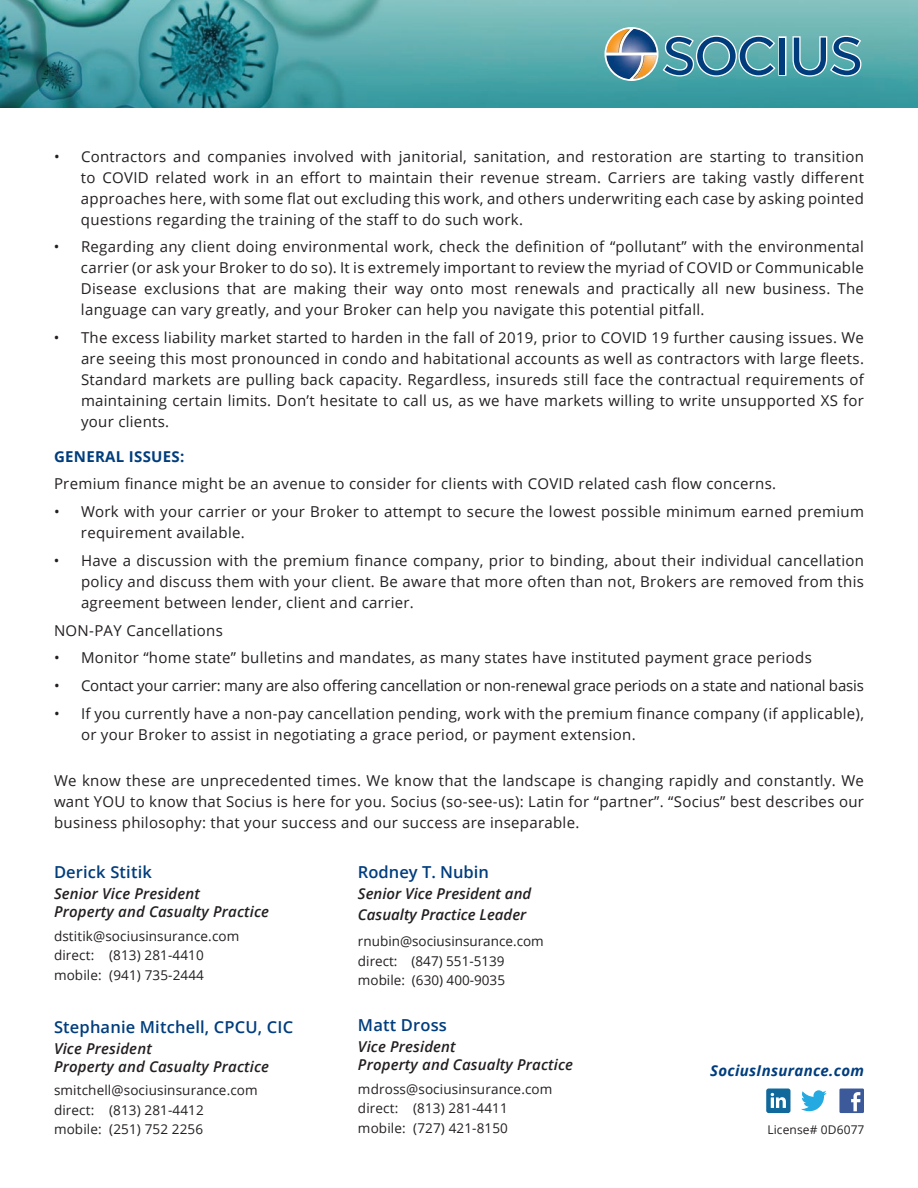
<style>
.page{position:relative;width:918px;height:1188px;background:#fff}
.page>*{position:absolute;margin:0;border:0;box-sizing:border-box;transform-origin:0 0}
.t1{font:600 16.5px "Open Sans";letter-spacing:.01em;color:#013d7d}
.t2{font:15px/21px "Open Sans";letter-spacing:.02em;color:#231f20;text-align:justify}
.t3{font:italic 600 15px/18px "Open Sans";letter-spacing:.01em;color:#231f20}
.t4{font:15px "Open Sans";letter-spacing:-.01em;color:#231f20}
.t5{font:italic 700 15px "Open Sans";letter-spacing:.02em;color:#013d7d}
.t6{font:700 15px "Open Sans";letter-spacing:.02em;color:#013d7d}
.t7{font:13.5px/19.5px "Open Sans";letter-spacing:.01em;color:#231f20}
.t8{font:12px "Open Sans";letter-spacing:.01em;color:#231f20}
</style>
<div class="page">
<div style="left:766px;top:1089px;width:24px;height:24px;background:#10689b;border-radius:2px"></div>
<svg style="left:771px;top:1093px;width:15px;height:15px"></svg>
<svg style="left:801px;top:1090px;width:26px;height:21px"></svg>
<div style="left:839px;top:1089px;width:25px;height:24px;background:#3c5a99"></div>
<svg style="left:851px;top:1092px;width:9px;height:19px"></svg>
<img style="left:0;top:0;width:918px;height:108px">
<svg style="left:605px;top:27px;width:54px;height:54px"></svg>
<div style="left:778px;top:36px;width:8px;height:40px;border:3px solid #fff"></div>
<svg style="left:606px;top:29px;width:171px;height:50px;background:#6799a7"></svg>
<div style="left:780px;top:38px;width:5px;height:37px;background:#013d7d"></div>
<svg style="left:791px;top:34px;width:72px;height:44px;background:#5a99ab"></svg>
<p class="t2" style="left:81px;top:145px;width:785px;text-indent:-27px">• Contractors and companies involved with janitorial, sanitation, and restoration are starting to transition to COVID related work in an effort to maintain their revenue stream. Carriers are taking vastly different approaches here, with some flat out excluding this work, and others underwriting each case by asking pointed questions regarding the training of the staff to do such work.</p>
<p class="t2" style="left:81px;top:236px;width:785px;text-indent:-27px">• Regarding any client doing environmental work, check the definition of “pollutant” with the environmental carrier (or ask your Broker to do so). It is extremely important to review the myriad of COVID or Communicable Disease exclusions that are making their way onto most renewals and practically all new business. The language can vary greatly, and your Broker can help you navigate this potential pitfall.</p>
<p class="t2" style="left:81px;top:327px;width:785px;text-indent:-27px">• The excess liability market started to harden in the fall of 2019, prior to COVID 19 further causing issues. We are seeing this most pronounced in condo and habitational accounts as well as contractors with large fleets.<br>Standard markets are pulling back capacity. Regardless, insureds still face the contractual requirements of maintaining certain limits. Don’t hesitate to call us, as we have markets willing to write unsupported XS for your clients.</p>
<p class="t6" style="left:54px;top:446px;width:132px">GENERAL ISSUES:</p>
<p class="t2" style="left:54px;top:473px;width:724px">Premium finance might be an avenue to consider for clients with COVID related cash flow concerns.</p>
<p class="t2" style="left:81px;top:501px;width:784px;text-indent:-27px">• Work with your carrier or your Broker to attempt to secure the lowest possible minimum earned premium requirement available.</p>
<p class="t2" style="left:81px;top:550px;width:785px;text-indent:-27px">• Have a discussion with the premium finance company, prior to binding, about their individual cancellation policy and discuss them with your client. Be aware that more often than not, Brokers are removed from this agreement between lender, client and carrier.</p>
<p class="t2" style="left:54px;top:619px;width:170px">NON-PAY Cancellations</p>
<p class="t2" style="left:54px;top:647px;width:759px">• Monitor “home state” bulletins and mandates, as many states have instituted payment grace periods</p>
<p class="t4" style="left:54px;top:675px;width:812px">• Contact your carrier: many are also offering cancellation or non-renewal grace periods on a state and national basis</p>
<p class="t2" style="left:81px;top:703px;width:785px;text-indent:-27px">• If you currently have a non-pay cancellation pending, work with the premium finance company (if applicable), or your Broker to assist in negotiating a grace period, or payment extension.</p>
<p class="t2" style="left:54px;top:770px;width:812px">We know these are unprecedented times. We know that the landscape is changing rapidly and constantly. We want YOU to know that Socius is here for you. Socius (so-see-us): Latin for “partner”. “Socius” best describes our business philosophy: that your success and our success are inseparable.</p>
<p class="t1" style="left:54px;top:861px;width:99px">Derick Stitik</p>
<p class="t3" style="left:54px;top:884px;width:217px">Senior Vice President<br>Property and Casualty Practice</p>
<p class="t7" style="left:54px;top:926px;width:187px">dstitik@sociusinsurance.com direct: (813) 281-4410 mobile: (941) 735-2444</p>
<p class="t1" style="left:54px;top:1015px;width:241px">Stephanie Mitchell, CPCU, CIC</p>
<p class="t3" style="left:54px;top:1039px;width:217px">Vice President<br>Property and Casualty Practice</p>
<p class="t7" style="left:54px;top:1080px;width:205px">smitchell@sociusinsurance.com direct: (813) 281-4412<br>mobile: (251) 752 2256</p>
<p class="t1" style="left:358px;top:861px;width:132px">Rodney T. Nubin</p>
<p class="t3" style="left:358px;top:883px;width:175px;line-height:21px">Senior Vice President and<br>Casualty Practice Leader</p>
<p class="t7" style="left:358px;top:931px;width:187px">rnubin@sociusinsurance.com direct: (847) 551-5139 mobile: (630) 400-9035</p>
<p class="t1" style="left:358px;top:1014px;width:90px">Matt Dross</p>
<p class="t3" style="left:358px;top:1037px;width:217px">Vice President<br>Property and Casualty Practice</p>
<p class="t7" style="left:358px;top:1079px;width:196px">mdross@sociusinsurance.com direct: (813) 281-4411 mobile: (727) 421-8150</p>
<p class="t5" style="left:710px;top:1060px;width:155px">SociusInsurance.com</p>
<p class="t8" style="left:767px;top:1121px;width:99px">License# 0D6077</p>
</div>
